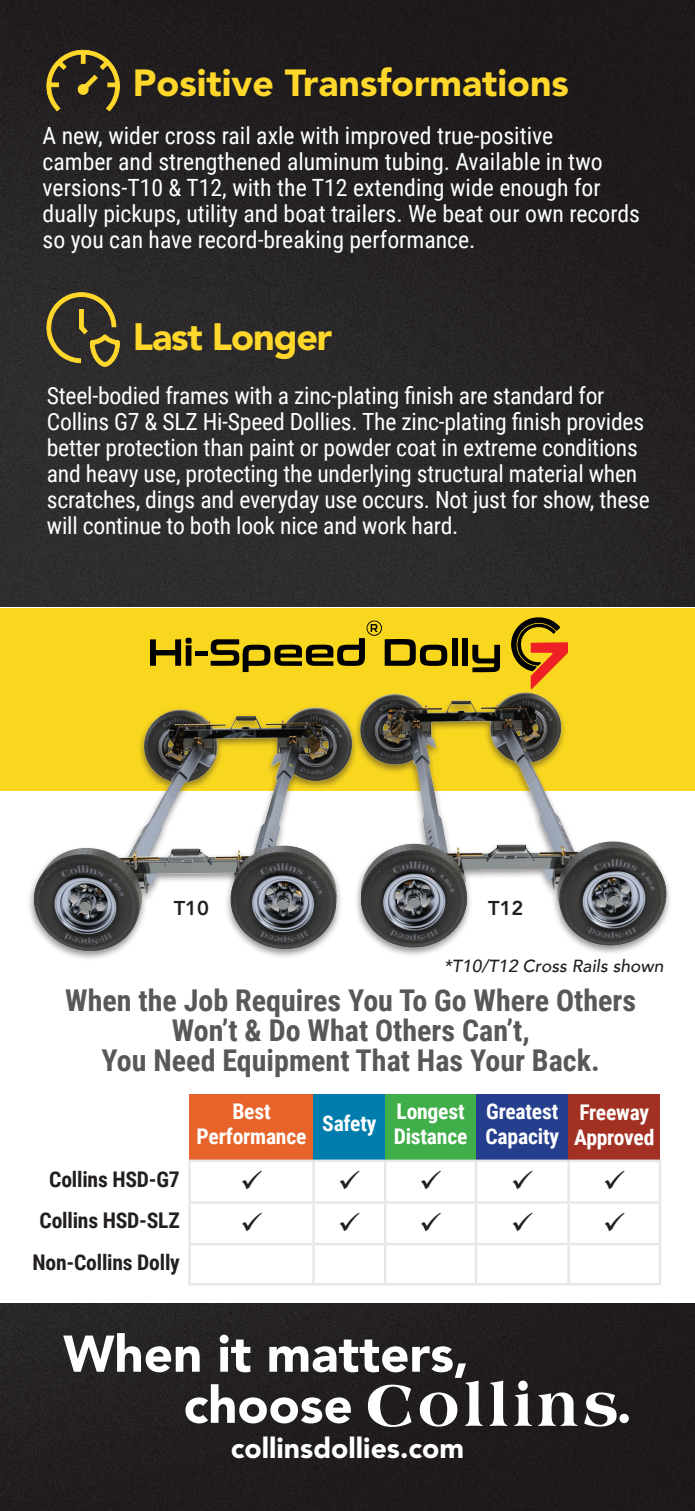
<style>
.page{position:relative;width:695px;height:1511px;background:#fff}
.page>*{position:absolute;margin:0;border:0;box-sizing:border-box;transform-origin:0 0}
.t1{font:900 51px "Avenir LT Std";color:#fff}
.t2{font:900 37.75px "Avenir LT Std";letter-spacing:-.03em;color:#ffd82b}
.t3{font:900 37.5px "Avenir LT Std";color:#ffd82b}
.t4{font:700 30px/30px "Roboto Condensed";color:#57585a;text-align:center}
.t5{font:900 28.5px "Avenir LT Std";color:#fff}
.t6{font:23.75px/26px "Roboto Condensed";letter-spacing:-.01em;color:#fff}
.Bullets{font:700 21.5px/25px "Roboto Condensed";letter-spacing:-.01em;color:#fff}
.t7{font:700 21.5px "Roboto Condensed";letter-spacing:-.01em;color:#231f20}
.t8{font:800 20px "Avenir";color:#231f20}
.t9{font:italic 500 17.5px "Avenir";color:#231f20}
</style>
<div class="page">
<img style="left:0;top:0;width:695px;height:1510px">
<img style="left:0;top:1302px;width:4px;height:23px">
<div style="left:0;top:608px;width:695px;height:694px;background:#fff"></div>
<svg style="left:368px;top:1384px;width:43px;height:42px"></svg>
<svg style="left:420px;top:1392px;width:37px;height:34px"></svg>
<svg style="left:465px;top:1380px;width:18px;height:45px"></svg>
<svg style="left:490px;top:1380px;width:17px;height:45px"></svg>
<svg style="left:514px;top:1380px;width:18px;height:45px"></svg>
<svg style="left:538px;top:1392px;width:39px;height:33px"></svg>
<svg style="left:584px;top:1392px;width:32px;height:34px"></svg>
<div style="left:0;top:608px;width:695px;height:182px;background:#fad71f"></div>
<div style="left:189px;top:1093px;width:124px;height:67px;background:#e76329"></div>
<div style="left:313px;top:1093px;width:72px;height:67px;background:#007dad"></div>
<div style="left:385px;top:1093px;width:91px;height:67px;background:#40ae49"></div>
<div style="left:476px;top:1093px;width:92px;height:67px;background:#253f8e"></div>
<div style="left:568px;top:1093px;width:92px;height:67px;background:#a33123"></div>
<hr style="left:188px;top:1159px;width:125px;height:2px;background:#e6e7e9">
<hr style="left:188px;top:1161px;width:3px;height:40px;background:#e6e7e9">
<hr style="left:313px;top:1159px;width:72px;height:2px;background:#e6e7e9">
<hr style="left:312px;top:1161px;width:3px;height:40px;background:#e6e7e9">
<hr style="left:385px;top:1159px;width:91px;height:2px;background:#e6e7e9">
<hr style="left:384px;top:1161px;width:2px;height:40px;background:#e6e7e9">
<hr style="left:476px;top:1159px;width:92px;height:2px;background:#e6e7e9">
<hr style="left:475px;top:1161px;width:2px;height:40px;background:#e6e7e9">
<hr style="left:568px;top:1159px;width:93px;height:2px;background:#e6e7e9">
<hr style="left:567px;top:1161px;width:3px;height:40px;background:#e6e7e9">
<hr style="left:659px;top:1161px;width:2px;height:40px;background:#e6e7e9">
<hr style="left:188px;top:1201px;width:125px;height:2px;background:#e6e7e9">
<hr style="left:188px;top:1203px;width:3px;height:39px;background:#e6e7e9">
<hr style="left:313px;top:1201px;width:72px;height:2px;background:#e6e7e9">
<hr style="left:312px;top:1203px;width:3px;height:39px;background:#e6e7e9">
<hr style="left:385px;top:1201px;width:91px;height:2px;background:#e6e7e9">
<hr style="left:384px;top:1203px;width:2px;height:39px;background:#e6e7e9">
<hr style="left:476px;top:1201px;width:92px;height:2px;background:#e6e7e9">
<hr style="left:475px;top:1203px;width:2px;height:39px;background:#e6e7e9">
<hr style="left:568px;top:1201px;width:93px;height:2px;background:#e6e7e9">
<hr style="left:567px;top:1203px;width:3px;height:39px;background:#e6e7e9">
<hr style="left:659px;top:1203px;width:2px;height:39px;background:#e6e7e9">
<hr style="left:188px;top:1242px;width:125px;height:3px;background:#e6e7e9">
<hr style="left:188px;top:1245px;width:3px;height:37px;background:#e6e7e9">
<hr style="left:313px;top:1242px;width:72px;height:3px;background:#e6e7e9">
<hr style="left:312px;top:1245px;width:3px;height:37px;background:#e6e7e9">
<hr style="left:385px;top:1242px;width:91px;height:3px;background:#e6e7e9">
<hr style="left:384px;top:1245px;width:2px;height:37px;background:#e6e7e9">
<hr style="left:476px;top:1242px;width:92px;height:3px;background:#e6e7e9">
<hr style="left:475px;top:1245px;width:2px;height:37px;background:#e6e7e9">
<hr style="left:568px;top:1242px;width:93px;height:3px;background:#e6e7e9">
<hr style="left:567px;top:1245px;width:3px;height:37px;background:#e6e7e9">
<hr style="left:659px;top:1245px;width:2px;height:37px;background:#e6e7e9">
<hr style="left:188px;top:1282px;width:125px;height:3px;background:#e6e7e9">
<hr style="left:313px;top:1282px;width:72px;height:3px;background:#e6e7e9">
<hr style="left:385px;top:1282px;width:91px;height:3px;background:#e6e7e9">
<hr style="left:476px;top:1282px;width:92px;height:3px;background:#e6e7e9">
<hr style="left:568px;top:1282px;width:93px;height:3px;background:#e6e7e9">
<img style="left:17px;top:707px;width:334px;height:252px">
<img style="left:351px;top:692px;width:327px;height:263px">
<svg style="left:472px;top:644px;width:28px;height:28px"></svg>
<div style="left:452px;top:638px;width:5px;height:28px;background:#000001"></div>
<div style="left:462px;top:638px;width:6px;height:27px;background:#000001"></div>
<hr style="left:195px;top:651px;width:13px;height:4px;background:#000001">
<svg style="left:150px;top:637px;width:42px;height:28px"></svg>
<svg style="left:211px;top:620px;width:236px;height:52px"></svg>
<svg style="left:511px;top:617px;width:57px;height:72px"></svg>
<svg style="left:46px;top:50px;width:74px;height:63px;background:#554922"></svg>
<svg style="left:46px;top:292px;width:74px;height:75px;background:#5c522b"></svg>
<p class="t3" style="left:133px;top:60px;width:438px">Positive Transformations</p>
<p class="t6" style="left:43px;top:122px;width:599px">A new, wider cross rail axle with improved true-positive<br>camber and strengthened aluminum tubing. Available in two versions-T10 &amp; T12, with the T12 extending wide enough for dually pickups, utility and boat trailers. We beat our own records so you can have record-breaking performance.</p>
<p class="t2" style="left:133px;top:314px;width:201px">Last Longer</p>
<p class="t6" style="left:47px;top:381px;width:604px">Steel-bodied frames with a zinc-plating finish are standard for Collins G7 &amp; SLZ Hi-Speed Dollies. The zinc-plating finish provides better protection than paint or powder coat in extreme conditions and heavy use, protecting the underlying structural material when scratches, dings and everyday use occurs. Not just for show, these will continue to both look nice and work hard.</p>
<p class="t8" style="left:174px;top:892px;width:37px">T10</p>
<p class="t8" style="left:488px;top:892px;width:37px">T12</p>
<p class="t9" style="left:444px;top:955px;width:221px">*T10/T12 Cross Rails shown</p>
<p class="t4" style="left:65px;top:984px;width:572px">When the Job Requires You To Go Where Others<br>Won’t &amp; Do What Others Can’t,</p>
<p class="t4" style="left:102px;top:1044px;width:500px">You Need Equipment That Has Your Back.</p>
<p class="t7" style="left:49px;top:1163px;width:132px">Collins HSD-G7</p>
<p class="t7" style="left:40px;top:1205px;width:142px">Collins HSD-SLZ</p>
<p class="t7" style="left:33px;top:1247px;width:149px">Non-Collins Dolly</p>
<p class="Bullets" style="left:232px;top:1097px;width:40px">Best</p>
<p class="Bullets" style="left:197px;top:1122px;width:111px">Performance</p>
<p class="Bullets" style="left:322px;top:1110px;width:56px">Safety</p>
<p class="Bullets" style="left:396px;top:1097px;width:70px">Longest</p>
<p class="Bullets" style="left:394px;top:1122px;width:75px">Distance</p>
<p class="Bullets" style="left:486px;top:1097px;width:74px">Greatest</p>
<p class="Bullets" style="left:485px;top:1122px;width:75px">Capacity</p>
<p class="Bullets" style="left:574px;top:1098px;width:82px">Freeway<br>Approved</p>
<p class="t1" style="left:63px;top:1322px;width:407px">When it matters,</p>
<p class="t1" style="left:183px;top:1373px;width:171px">choose</p>
<p class="t5" style="left:231px;top:1430px;width:235px">collinsdollies.com</p>
<p class="t1" style="left:616px;top:1373px;width:17px">.</p>
</div>
